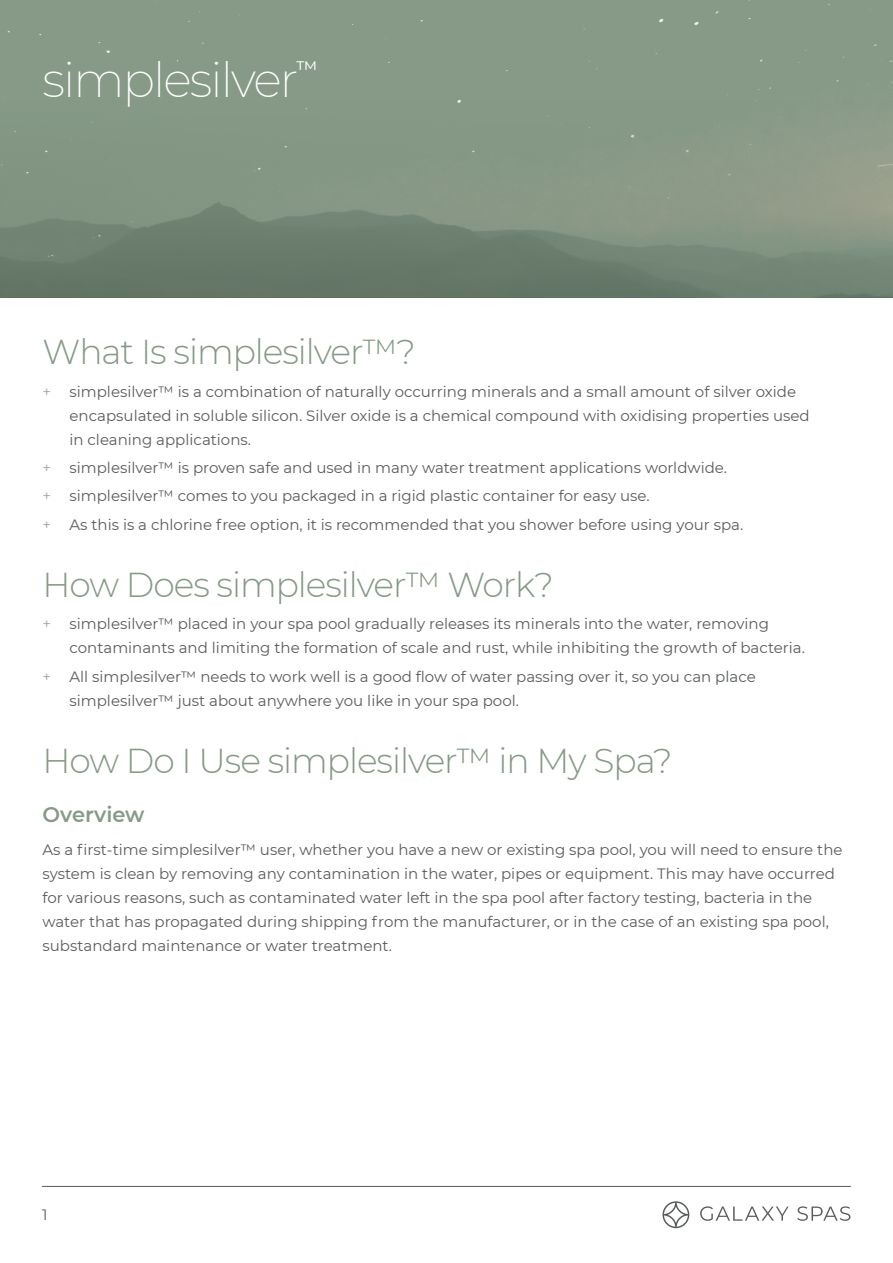
<style>
.page{position:relative;width:893px;height:1263px;background:#fff}
.page>*{position:absolute;margin:0;border:0;box-sizing:border-box;transform-origin:0 0}
.t1{font:200 48px "Montserrat";letter-spacing:-.04em;color:#fff}
.t2{font:300 34.5px "Montserrat";letter-spacing:-.03em;color:#869a87}
.t3{font:600 21px "Montserrat";color:#869a87}
.t4{font:21px "Montserrat";color:#fff}
.Body_Copy{font:15px/24px "Montserrat";color:#595c5c}
.s1{color:#a5a59d}
</style>
<div class="page">
<svg style="left:700px;top:1206px;width:89px;height:15px"></svg>
<svg style="left:797px;top:1206px;width:53px;height:15px"></svg>
<svg style="left:662px;top:1201px;width:27px;height:27px"></svg>
<hr style="left:42px;top:1186px;width:809px;height:1px;background:#595c5c">
<svg style="left:0;top:0;width:893px;height:298px;background:#809280"></svg>
<h1 class="t1" style="left:43px;top:48px;width:257px">simplesilver</h1>
<h1 class="t4" style="left:296px;top:54px;width:23px">™</h1>
<h2 class="t2" style="left:43px;top:329px;width:375px">What Is simplesilver™?</h2>
<p class="Body_Copy" style="left:70px;top:379px;width:742px;text-indent:-27px"><span class="s1">+</span> simplesilver™ is a combination of naturally occurring minerals and a small amount of silver oxide encapsulated in soluble silicon. Silver oxide is a chemical compound with oxidising properties used in cleaning applications.</p>
<p class="Body_Copy" style="left:43px;top:455px;width:686px"><span class="s1">+</span> simplesilver™ is proven safe and used in many water treatment applications worldwide.</p>
<p class="Body_Copy" style="left:43px;top:483px;width:609px"><span class="s1">+</span> simplesilver™ comes to you packaged in a rigid plastic container for easy use.</p>
<p class="Body_Copy" style="left:43px;top:512px;width:702px"><span class="s1">+</span> As this is a chlorine free option, it is recommended that you shower before using your spa.</p>
<h2 class="t2" style="left:43px;top:561px;width:513px">How Does simplesilver™ Work?</h2>
<p class="Body_Copy" style="left:70px;top:611px;width:737px;text-indent:-27px"><span class="s1">+</span> simplesilver™ placed in your spa pool gradually releases its minerals into the water, removing contaminants and limiting the formation of scale and rust, while inhibiting the growth of bacteria.</p>
<p class="Body_Copy" style="left:70px;top:664px;width:688px;text-indent:-27px"><span class="s1">+</span> All simplesilver™ needs to work well is a good flow of water passing over it, so you can place simplesilver™ just about anywhere you like in your spa pool.</p>
<h2 class="t2" style="left:43px;top:737px;width:631px">How Do I Use simplesilver™ in My Spa?</h2>
<h3 class="t3" style="left:43px;top:800px;width:104px">Overview</h3>
<p class="Body_Copy" style="left:43px;top:837px;width:801px">As a first-time simplesilver™ user, whether you have a new or existing spa pool, you will need to ensure the system is clean by removing any contamination in the water, pipes or equipment. This may have occurred for various reasons, such as contaminated water left in the spa pool after factory testing, bacteria in the water that has propagated during shipping from the manufacturer, or in the case of an existing spa pool, substandard maintenance or water treatment.</p>
<p class="Body_Copy" style="left:42px;top:1202px;width:7px">1</p>
</div>
